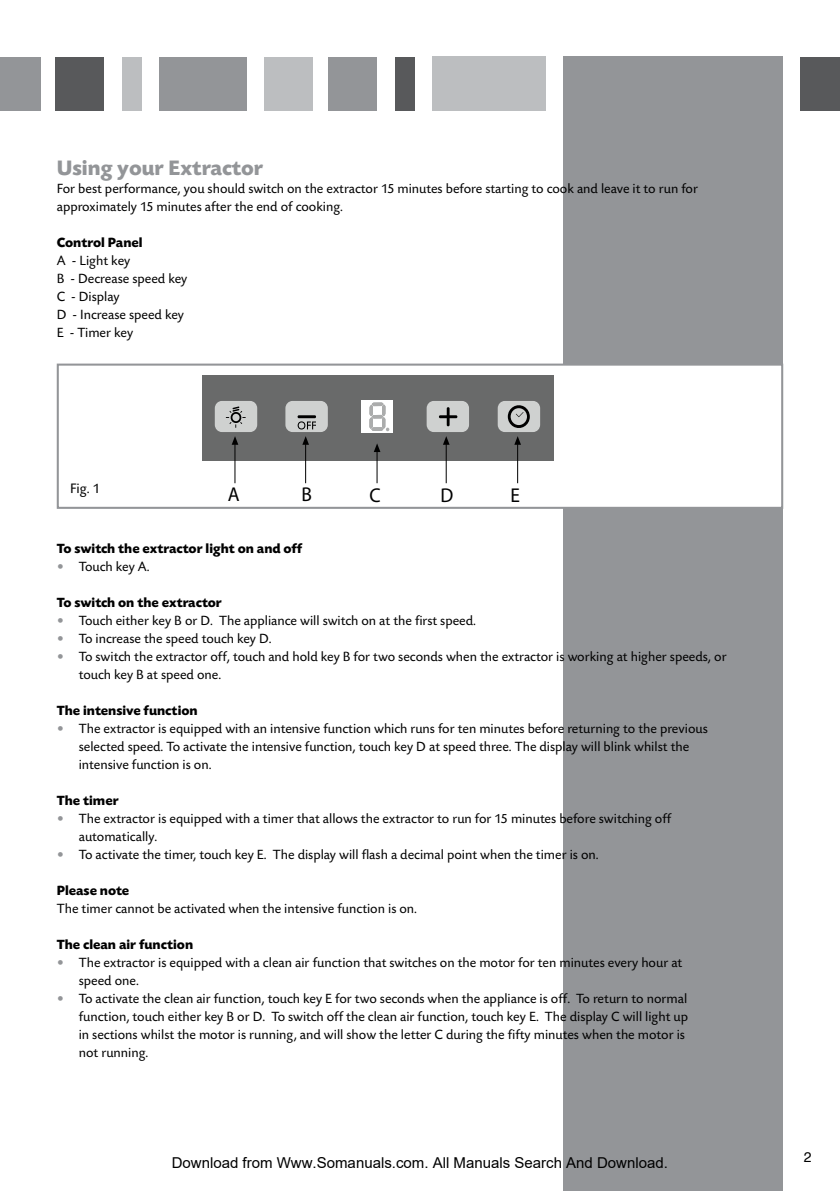
<style>
.page{position:relative;width:840px;height:1191px;background:#fff}
.page>*{position:absolute;margin:0;border:0;box-sizing:border-box;transform-origin:0 0}
.t1{font:700 22px "Today SB";color:#939598}
.t2{font:20px "Myriad Pro";color:#000}
.t3{font:15px "Arial";color:#000}
.t4{font:14.4px "Today SB";color:#000}
.t5{font:14px/18px "Today SB";color:#000}
.t6{font:700 14px "Today SB";color:#000}
.t7{font:14px "Helvetica";color:#000}
.s1{color:#939598}
</style>
<div class="page">
<div style="left:800px;top:57px;width:39px;height:53px;background:#58595b"></div>
<div style="left:563px;top:57px;width:219px;height:1134px;background:#939598"></div>
<div style="left:394px;top:57px;width:20px;height:53px;background:#58595b"></div>
<div style="left:328px;top:57px;width:48px;height:53px;background:#939598"></div>
<div style="left:264px;top:57px;width:48px;height:53px;background:#bcbec0"></div>
<div style="left:159px;top:57px;width:88px;height:53px;background:#939598"></div>
<div style="left:122px;top:57px;width:19px;height:53px;background:#bcbec0"></div>
<div style="left:56px;top:57px;width:48px;height:53px;background:#58595b"></div>
<div style="left:0;top:57px;width:40px;height:53px;background:#939598"></div>
<div style="left:432px;top:57px;width:113px;height:54px;background:#bcbec0"></div>
<div style="left:57px;top:363px;width:725px;height:146px;background:#fff;border:2px solid #939598"></div>
<div style="left:202px;top:375px;width:351px;height:85px;background:#696a6a"></div>
<div style="left:426px;top:401px;width:43px;height:31px;background:#cfd1d0;border-radius:7px"></div>
<div style="left:285px;top:401px;width:42px;height:31px;background:#cfd1d0;border-radius:7px"></div>
<div style="left:361px;top:400px;width:32px;height:33px;background:#fff"></div>
<svg style="left:439px;top:407px;width:18px;height:20px"></svg>
<svg style="left:297px;top:415px;width:19px;height:14px"></svg>
<div style="left:215px;top:401px;width:42px;height:31px;background:#cfd1d0;border-radius:7px"></div>
<div style="left:497px;top:401px;width:43px;height:31px;background:#cfd1d0;border-radius:7px"></div>
<svg style="left:225px;top:406px;width:21px;height:22px"></svg>
<svg style="left:369px;top:402px;width:20px;height:29px"></svg>
<hr style="left:517px;top:444px;width:1px;height:39px;background:#000">
<svg style="left:507px;top:405px;width:22px;height:40px"></svg>
<hr style="left:445px;top:444px;width:1px;height:39px;background:#000">
<svg style="left:443px;top:436px;width:6px;height:9px"></svg>
<hr style="left:376px;top:449px;width:1px;height:34px;background:#000">
<svg style="left:374px;top:443px;width:6px;height:9px"></svg>
<hr style="left:305px;top:444px;width:1px;height:39px;background:#000">
<svg style="left:302px;top:436px;width:7px;height:9px"></svg>
<hr style="left:234px;top:444px;width:1px;height:39px;background:#000">
<svg style="left:231px;top:436px;width:7px;height:9px"></svg>
<h1 class="t1" style="left:57px;top:156px;width:208px">Using your Extractor</h1>
<p class="t5" style="left:57px;top:180px;width:642px">For best performance, you should switch on the extractor 15 minutes before starting to cook and leave it to run for approximately 15 minutes after the end of cooking.</p>
<p class="t6" style="left:57px;top:235px;width:87px">Control Panel</p>
<p class="t5" style="left:57px;top:252px;width:132px">A - Light key<br>B - Decrease speed key<br>C - Display<br>D - Increase speed key<br>E - Timer key</p>
<p class="t4" style="left:70px;top:481px;width:32px">Fig. 1</p>
<h2 class="t2" style="left:228px;top:482px;width:13px">A</h2>
<h2 class="t2" style="left:301px;top:481px;width:12px">B</h2>
<h2 class="t2" style="left:369px;top:482px;width:13px">C</h2>
<h2 class="t2" style="left:440px;top:482px;width:14px">D</h2>
<h2 class="t2" style="left:510px;top:482px;width:11px">E</h2>
<p class="t6" style="left:57px;top:541px;width:247px">To switch the extractor light on and off</p>
<p class="t5" style="left:57px;top:558px;width:94px"><span class="s1">•</span> Touch key A.</p>
<p class="t6" style="left:57px;top:595px;width:167px">To switch on the extractor</p>
<p class="t5" style="left:57px;top:612px;width:420px"><span class="s1">•</span> Touch either key B or D. The appliance will switch on at the first speed.</p>
<p class="t5" style="left:57px;top:630px;width:216px"><span class="s1">•</span> To increase the speed touch key D.</p>
<p class="t5" style="left:79px;top:648px;width:649px;text-indent:-22px"><span class="s1">•</span> To switch the extractor off, touch and hold key B for two seconds when the extractor is working at higher speeds, or touch key B at speed one.</p>
<p class="t6" style="left:57px;top:703px;width:142px">The intensive function</p>
<p class="t5" style="left:79px;top:720px;width:630px;text-indent:-22px"><span class="s1">•</span> The extractor is equipped with an intensive function which runs for ten minutes before returning to the previous selected speed. To activate the intensive function, touch key D at speed three. The display will blink whilst the intensive function is on.</p>
<p class="t6" style="left:57px;top:793px;width:63px">The timer</p>
<p class="t5" style="left:79px;top:810px;width:593px;text-indent:-22px"><span class="s1">•</span> The extractor is equipped with a timer that allows the extractor to run for 15 minutes before switching off automatically.</p>
<p class="t5" style="left:57px;top:846px;width:543px"><span class="s1">•</span> To activate the timer, touch key E. The display will flash a decimal point when the timer is on.</p>
<p class="t6" style="left:57px;top:883px;width:74px">Please note</p>
<p class="t5" style="left:57px;top:900px;width:361px">The timer cannot be activated when the intensive function is on.</p>
<p class="t6" style="left:57px;top:937px;width:138px">The clean air function</p>
<p class="t5" style="left:79px;top:954px;width:604px;text-indent:-22px"><span class="s1">•</span> The extractor is equipped with a clean air function that switches on the motor for ten minutes every hour at speed one.</p>
<p class="t5" style="left:79px;top:990px;width:610px;text-indent:-22px"><span class="s1">•</span> To activate the clean air function, touch key E for two seconds when the appliance is off. To return to normal function, touch either key B or D. To switch off the clean air function, touch key E. The display C will light up in sections whilst the motor is running, and will show the letter C during the fifty minutes when the motor is not running.</p>
<p class="t3" style="left:172px;top:1154px;width:497px">Download from Www.Somanuals.com. All Manuals Search And Download.</p>
<p class="t7" style="left:803px;top:1145px;width:9px">2</p>
</div>
